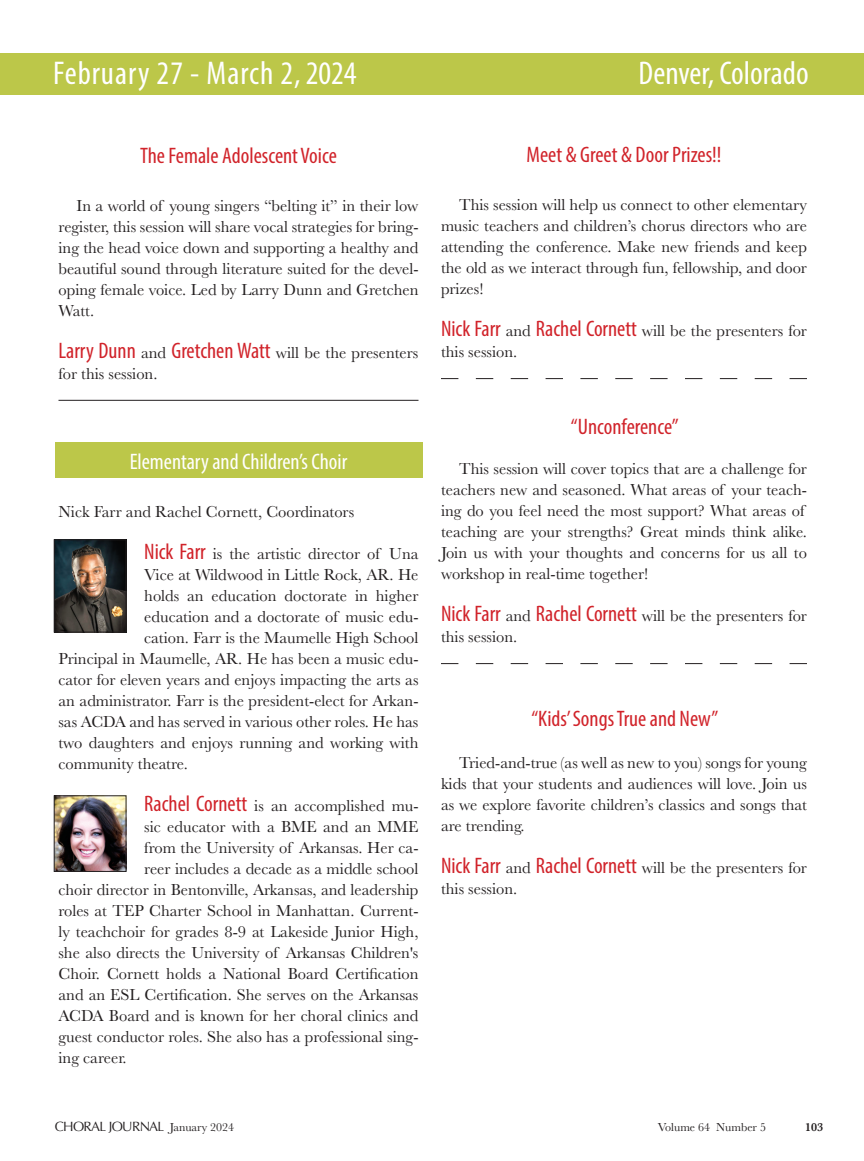
<style>
.page{position:relative;width:864px;height:1161px;background:#fff}
.page>*{position:absolute;margin:0;border:0;box-sizing:border-box;transform-origin:0 0}
.t1{font:condensed 33px "Myriad Pro";letter-spacing:.03em;color:#fff}
.t2{font:condensed 33px "Myriad Pro";color:#fff}
.Conference_Title{font:condensed 22.5px "Myriad Pro";color:#d1232a}
.Conference_Title-2{font:condensed 22.5px "Myriad Pro";color:#fff}
.Body_article_new{font:16.5px/21px "Baskerville";color:#231f20}
.Conference_Title-3{font:16.5px/21px "Baskerville";color:#231f20;text-align:justify}
.t3{font:13.5px "Optima";letter-spacing:-.05em;color:#231f20}
.t4{font:12px "Baskerville";color:#231f20}
.t5{font:600 12px "Baskerville";color:#231f20}
.s1{font-family:"Myriad Pro";font-stretch:condensed;font-size:22.5px;color:#d1232a}
.s2{font-family:"Baskerville";font-size:12px}
</style>
<div class="page">
<div style="left:56px;top:442px;width:367px;height:36px;background:#bcc749"></div>
<hr style="left:58px;top:400px;width:360px;height:1px;background:#231f20">
<div style="left:0;top:53px;width:864px;height:42px;background:#bcc749"></div>
<img style="left:56px;top:542px;width:68px;height:88px">
<div style="left:54px;top:540px;width:72px;height:92px;border:1px solid #231f20"></div>
<svg style="left:441px;top:378px;width:366px;height:1px"></svg>
<svg style="left:441px;top:663px;width:366px;height:1px"></svg>
<img style="left:56px;top:798px;width:68px;height:72px">
<div style="left:54px;top:796px;width:72px;height:76px;border:1px solid #231f20"></div>
<h1 class="t1" style="left:53px;top:53px;width:305px">February 27 - March 2, 2024</h1>
<h1 class="t2" style="left:639px;top:53px;width:172px">Denver, Colorado</h1>
<p class="Conference_Title" style="left:140px;top:142px;width:198px">The Female Adolescent Voice</p>
<p class="Body_article_new" style="left:58px;top:196px;width:362px;text-align:justify;text-indent:18px">In a world of young singers “belting it” in their low register, this session will share vocal strategies for bring&shy;ing the head voice down and supporting a healthy and beautiful sound through literature suited for the devel&shy;oping female voice. Led by Larry Dunn and Gretchen Watt.</p>
<p class="Body_article_new" style="left:58px;top:343px;width:361px"><span class="s1">Larry Dunn</span> and <span class="s1">Gretchen Watt</span> will be the presenters for this session.</p>
<p class="Conference_Title-2" style="left:130px;top:448px;width:219px">Elementary and Children’s Choir</p>
<p class="Body_article_new" style="left:58px;top:502px;width:297px">Nick Farr and Rachel Cornett, Coordinators</p>
<p class="Body_article_new" style="left:144px;top:544px;width:276px"><span class="s1">Nick Farr</span> is the artistic director of Una</p>
<p class="Body_article_new" style="left:144px;top:565px;width:276px">Vice at Wildwood in Little Rock, AR. He</p>
<p class="Body_article_new" style="left:144px;top:586px;width:276px">holds an education doctorate in higher</p>
<p class="Body_article_new" style="left:144px;top:607px;width:276px">education and a doctorate of music edu-</p>
<p class="Body_article_new" style="left:144px;top:628px;width:276px">cation. Farr is the Maumelle High School</p>
<p class="Body_article_new" style="left:58px;top:649px;width:362px">Principal in Maumelle, AR. He has been a music edu-</p>
<p class="Body_article_new" style="left:58px;top:670px;width:361px">cator for eleven years and enjoys impacting the arts as</p>
<p class="Body_article_new" style="left:58px;top:691px;width:362px">an administrator. Farr is the president-elect for Arkan-</p>
<p class="Body_article_new" style="left:58px;top:712px;width:361px">sas ACDA and has served in various other roles. He has</p>
<p class="Body_article_new" style="left:58px;top:733px;width:361px">two daughters and enjoys running and working with</p>
<p class="Body_article_new" style="left:58px;top:754px;width:131px">community theatre.</p>
<p class="Body_article_new" style="left:144px;top:796px;width:276px"><span class="s1">Rachel Cornett</span> is an accomplished mu-</p>
<p class="Body_article_new" style="left:144px;top:817px;width:276px">sic educator with a BME and an MME</p>
<p class="Body_article_new" style="left:144px;top:838px;width:276px">from the University of Arkansas. Her ca-</p>
<p class="Body_article_new" style="left:144px;top:859px;width:276px">reer includes a decade as a middle school</p>
<p class="Body_article_new" style="left:58px;top:880px;width:361px">choir director in Bentonville, Arkansas, and leadership</p>
<p class="Body_article_new" style="left:58px;top:901px;width:362px">roles at TEP Charter School in Manhattan. Current-</p>
<p class="Body_article_new" style="left:58px;top:922px;width:361px">ly teachchoir for grades 8-9 at Lakeside Junior High,</p>
<p class="Body_article_new" style="left:58px;top:943px;width:361px">she also directs the University of Arkansas Children's</p>
<p class="Body_article_new" style="left:58px;top:964px;width:362px">Choir. Cornett holds a National Board Certification</p>
<p class="Body_article_new" style="left:58px;top:985px;width:361px">and an ESL Certification. She serves on the Arkansas</p>
<p class="Body_article_new" style="left:58px;top:1006px;width:361px">ACDA Board and is known for her choral clinics and</p>
<p class="Body_article_new" style="left:58px;top:1027px;width:362px">guest conductor roles. She also has a professional sing-</p>
<p class="Body_article_new" style="left:58px;top:1048px;width:70px">ing career.</p>
<p class="Conference_Title" style="left:527px;top:141px;width:196px">Meet &amp; Greet &amp; Door Prizes!!</p>
<p class="Body_article_new" style="left:441px;top:195px;width:368px;text-align:justify;text-indent:18px">This session will help us connect to other elementary music teachers and children’s chorus directors who are attending the conference. Make new friends and keep the old as we interact through fun, fellowship, and door prizes!</p>
<p class="Body_article_new" style="left:441px;top:321px;width:367px"><span class="s1">Nick Farr</span> and <span class="s1">Rachel Cornett</span> will be the presenters for this session.</p>
<p class="Conference_Title" style="left:571px;top:413px;width:109px">“Unconference”</p>
<p class="Body_article_new" style="left:441px;top:459px;width:368px;text-indent:18px">This session will cover topics that are a challenge for teachers new and seasoned. What areas of your teach&shy;ing do you feel need the most support? What areas of teaching are your strengths? Great minds think alike.<br>Join us with your thoughts and concerns for us all to workshop in real-time together!</p>
<p class="Body_article_new" style="left:441px;top:606px;width:367px"><span class="s1">Nick Farr</span> and <span class="s1">Rachel Cornett</span> will be the presenters for this session.</p>
<p class="Conference_Title" style="left:531px;top:705px;width:188px">“Kids’ Songs True and New”</p>
<p class="Conference_Title-3" style="left:441px;top:753px;width:368px;text-indent:18px">Tried-and-true (as well as new to you) songs for young kids that your students and audiences will love. Join us as we explore favorite children’s classics and songs that are trending.</p>
<p class="Body_article_new" style="left:441px;top:858px;width:367px"><span class="s1">Nick Farr</span> and <span class="s1">Rachel Cornett</span> will be the presenters for this session.</p>
<p class="t3" style="left:55px;top:1119px;width:181px">CHORAL JOURNAL <span class="s2">January 2024</span></p>
<p class="t4" style="left:658px;top:1120px;width:110px">Volume 64 Number 5</p>
<p class="t5" style="left:805px;top:1119px;width:19px">103</p>
</div>
